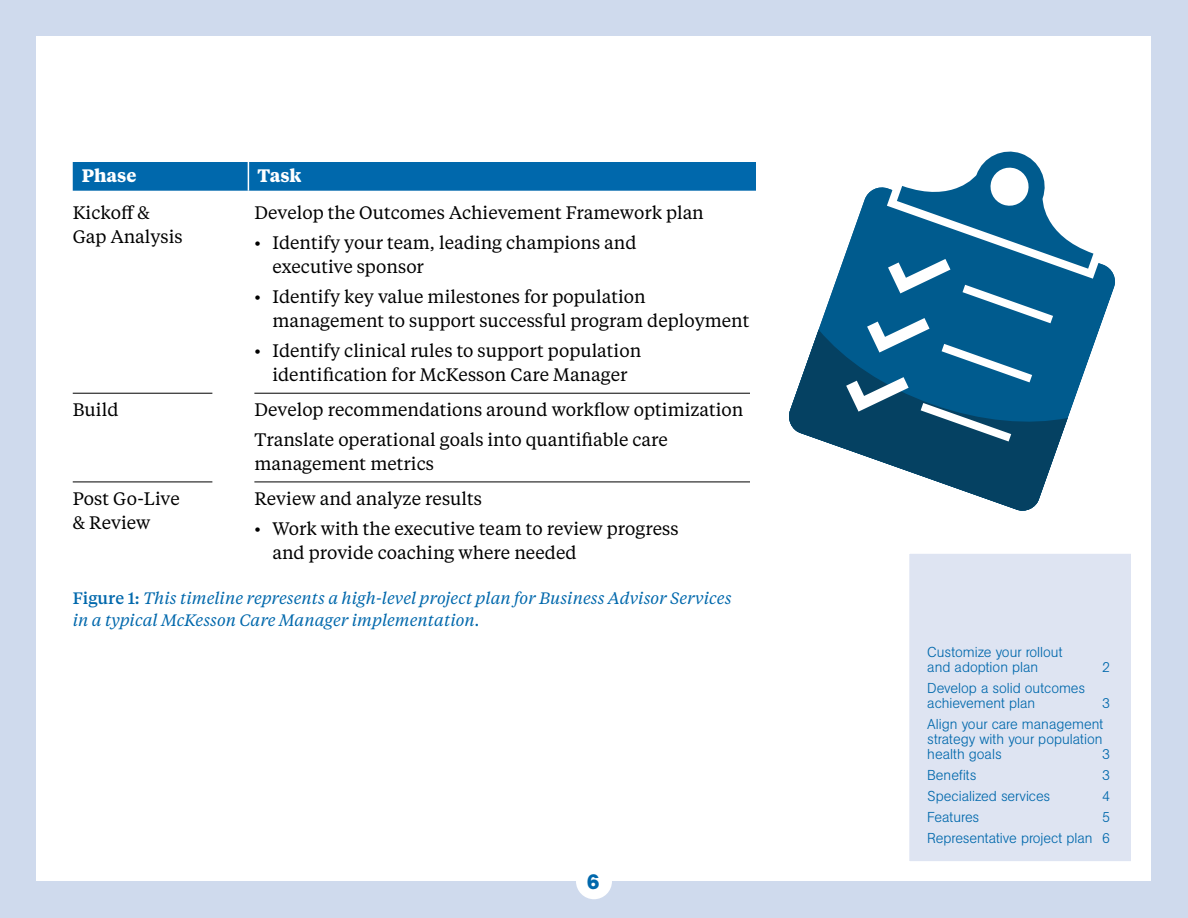
<style>
.page{position:relative;width:1188px;height:918px;background:#cfdaed}
.page>*{position:absolute;margin:0;border:0;box-sizing:border-box;transform-origin:0 0}
.t1{font:700 21px "AG Book Pro";color:#0068ac}
.t2{font:18px/24px "Tiempos Text";color:#000}
.t3{font:700 18px "Tiempos Text";color:#fff}
.t4{font:italic 16.5px/22.5px "Tiempos Text";color:#0068ac}
.t5{font:300 14.25px/15px "AG Book Pro";color:#0068ac}
.s1{font-weight:500;font-style:normal}
</style>
<div class="page">
<div style="left:37px;top:37px;width:1114px;height:844px;background:#fff"></div>
<div style="left:908px;top:552px;width:224px;height:311px;background:#dee4f2"></div>
<div style="left:906px;top:551px;width:228px;height:313px;border:3px solid #fff"></div>
<div style="left:576px;top:863px;width:36px;height:36px;background:#fff;border-radius:50%"></div>
<svg style="left:818px;top:252px;width:297px;height:78px"></svg>
<svg style="left:789px;top:330px;width:271px;height:181px;fill:#054162"></svg>
<svg style="left:846px;top:151px;width:257px;height:291px"></svg>
<div style="left:73px;top:162px;width:683px;height:29px;background:#0068ac"></div>
<hr style="left:73px;top:393px;width:139px;height:1px;background:#000">
<hr style="left:254px;top:393px;width:496px;height:1px;background:#000">
<hr style="left:73px;top:482px;width:139px;height:1px;background:#000">
<hr style="left:254px;top:482px;width:496px;height:1px;background:#000">
<p class="t3" style="left:82px;top:163px;width:56px">Phase</p>
<p class="t3" style="left:257px;top:163px;width:46px">Task</p>
<p class="t2" style="left:73px;top:200px;width:111px">Kickoff &amp;<br>Gap Analysis</p>
<p class="t2" style="left:254px;top:200px;width:451px">Develop the Outcomes Achievement Framework plan</p>
<p class="t2" style="left:272px;top:230px;width:366px;text-indent:-18px">• Identify your team, leading champions and executive sponsor</p>
<p class="t2" style="left:272px;top:284px;width:479px;text-indent:-18px">• Identify key value milestones for population management to support successful program deployment</p>
<p class="t2" style="left:254px;top:338px;width:388px;text-align:center">• Identify clinical rules to support population identification for McKesson Care Manager</p>
<p class="t2" style="left:73px;top:397px;width:47px">Build</p>
<p class="t2" style="left:254px;top:394px;width:491px;line-height:30px">Develop recommendations around workflow optimization<br>Translate operational goals into quantifiable care</p>
<p class="t2" style="left:254px;top:451px;width:181px">management metrics</p>
<p class="t2" style="left:73px;top:486px;width:109px">Post Go-Live &amp; Review</p>
<p class="t2" style="left:254px;top:486px;width:229px">Review and analyze results</p>
<p class="t2" style="left:272px;top:516px;width:408px;text-indent:-18px">• Work with the executive team to review progress and provide coaching where needed</p>
<p class="t4" style="left:73px;top:586px;width:660px"><span class="s1">Figure 1:</span> This timeline represents a high-level project plan for Business Advisor Services in a typical McKesson Care Manager implementation.</p>
<p class="t1" style="left:587px;top:868px;width:14px">6</p>
<p class="t5" style="left:927px;top:644px;width:137px">Customize your rollout and adoption plan</p>
<p class="t5" style="left:1102px;top:659px;width:10px">2</p>
<p class="t5" style="left:927px;top:680px;width:159px">Develop a solid outcomes achievement plan</p>
<p class="t5" style="left:927px;top:692px;width:184px;line-height:21px;text-indent:175px">3<br>Align your care management</p>
<p class="t5" style="left:927px;top:731px;width:177px">strategy with your population health goals</p>
<p class="t5" style="left:1102px;top:746px;width:10px">3</p>
<p class="t5" style="left:927px;top:767px;width:51px">Benefits</p>
<p class="t5" style="left:1102px;top:767px;width:10px">3</p>
<p class="t5" style="left:927px;top:788px;width:125px">Specialized services</p>
<p class="t5" style="left:1102px;top:788px;width:10px">4</p>
<p class="t5" style="left:927px;top:809px;width:53px">Features</p>
<p class="t5" style="left:927px;top:806px;width:184px;line-height:21px;text-align:right">5<br>Representative project plan 6</p>
</div>
